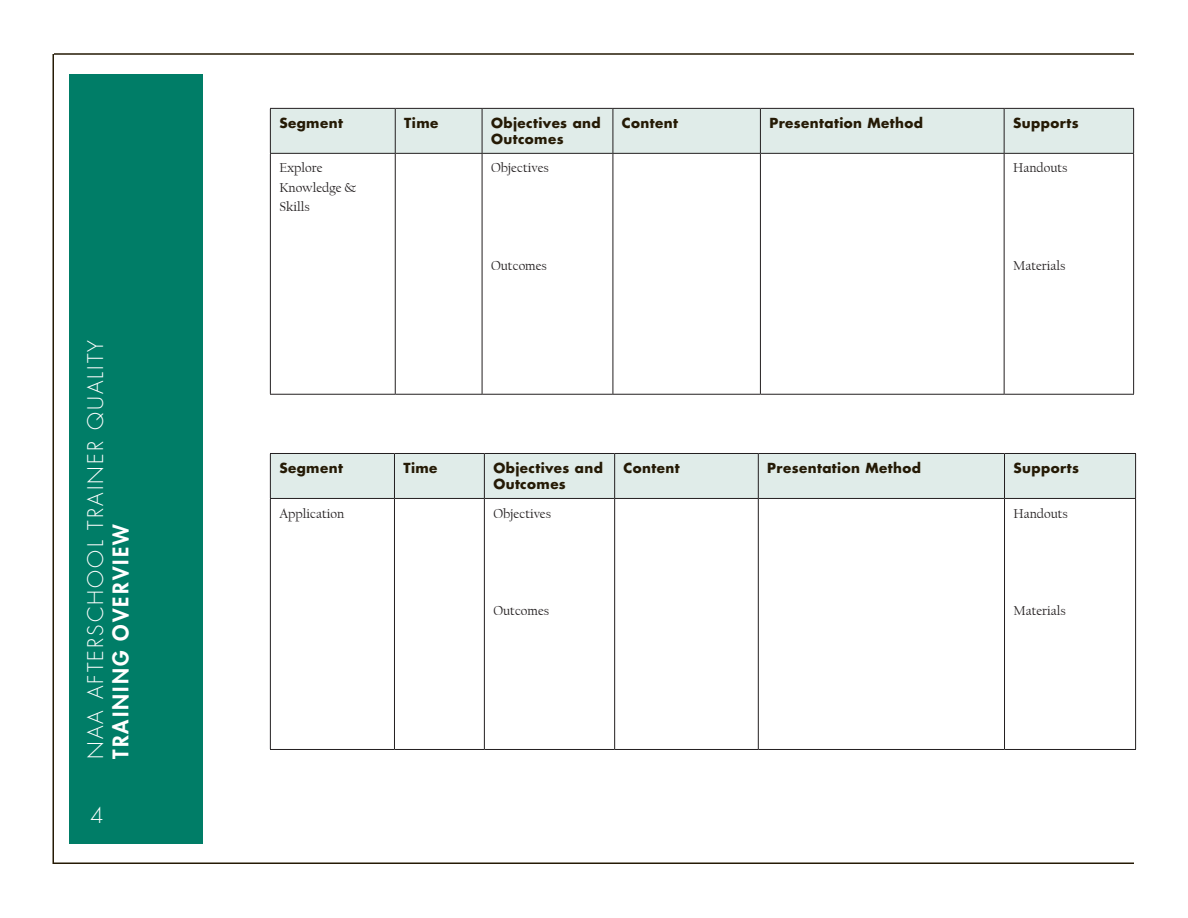
<style>
.page{position:relative;width:1188px;height:918px;background:#fff}
.page>*{position:absolute;margin:0;border:0;box-sizing:border-box;transform-origin:0 0}
.t1{font:300 21px "Futura";letter-spacing:.1em;color:#fff}
.t2{font:800 21px "Futura";letter-spacing:.1em;color:#fff}
.t3{font:700 13.5px/16.2px "Futura";letter-spacing:.03em;color:#251a05}
.t4{font:13.5px/19.5px "Californian FB";color:#231f20}
</style>
<div class="page">
<div style="left:69px;top:74px;width:133px;height:770px;background:#007d67"></div>
<hr style="left:54px;top:53px;width:1080px;height:2px;background:#251a05">
<hr style="left:52px;top:54px;width:2px;height:810px;background:#251a05">
<hr style="left:54px;top:862px;width:1080px;height:2px;background:#251a05">
<div style="left:271px;top:109px;width:862px;height:44px;background:#e0ece9"></div>
<hr style="left:270px;top:108px;width:125px;height:1px;background:#231f20">
<hr style="left:270px;top:109px;width:1px;height:44px;background:#231f20">
<hr style="left:395px;top:108px;width:87px;height:1px;background:#231f20">
<hr style="left:395px;top:109px;width:1px;height:44px;background:#231f20">
<hr style="left:482px;top:108px;width:131px;height:1px;background:#231f20">
<hr style="left:482px;top:109px;width:1px;height:44px;background:#231f20">
<hr style="left:613px;top:108px;width:147px;height:1px;background:#231f20">
<hr style="left:613px;top:109px;width:1px;height:44px;background:#231f20">
<hr style="left:760px;top:108px;width:244px;height:1px;background:#231f20">
<hr style="left:760px;top:109px;width:1px;height:44px;background:#231f20">
<hr style="left:1004px;top:108px;width:130px;height:1px;background:#231f20">
<hr style="left:1004px;top:109px;width:1px;height:44px;background:#231f20">
<hr style="left:1133px;top:109px;width:1px;height:44px;background:#231f20">
<hr style="left:270px;top:153px;width:125px;height:1px;background:#231f20">
<hr style="left:270px;top:154px;width:1px;height:240px;background:#231f20">
<hr style="left:395px;top:153px;width:87px;height:1px;background:#231f20">
<hr style="left:395px;top:154px;width:1px;height:240px;background:#231f20">
<hr style="left:482px;top:153px;width:131px;height:1px;background:#231f20">
<hr style="left:482px;top:154px;width:1px;height:240px;background:#231f20">
<hr style="left:613px;top:153px;width:147px;height:1px;background:#231f20">
<hr style="left:613px;top:154px;width:1px;height:240px;background:#231f20">
<hr style="left:760px;top:153px;width:244px;height:1px;background:#231f20">
<hr style="left:760px;top:154px;width:1px;height:240px;background:#231f20">
<hr style="left:1004px;top:153px;width:130px;height:1px;background:#231f20">
<hr style="left:1004px;top:154px;width:1px;height:240px;background:#231f20">
<hr style="left:1133px;top:154px;width:1px;height:240px;background:#231f20">
<hr style="left:270px;top:394px;width:125px;height:1px;background:#231f20">
<hr style="left:395px;top:394px;width:87px;height:1px;background:#231f20">
<hr style="left:482px;top:394px;width:131px;height:1px;background:#231f20">
<hr style="left:613px;top:394px;width:147px;height:1px;background:#231f20">
<hr style="left:760px;top:394px;width:244px;height:1px;background:#231f20">
<hr style="left:1004px;top:394px;width:130px;height:1px;background:#231f20">
<div style="left:271px;top:454px;width:864px;height:44px;background:#e0ece9"></div>
<hr style="left:270px;top:453px;width:124px;height:1px;background:#231f20">
<hr style="left:270px;top:454px;width:1px;height:44px;background:#231f20">
<hr style="left:394px;top:453px;width:90px;height:1px;background:#231f20">
<hr style="left:394px;top:454px;width:1px;height:44px;background:#231f20">
<hr style="left:484px;top:453px;width:131px;height:1px;background:#231f20">
<hr style="left:484px;top:454px;width:1px;height:44px;background:#231f20">
<hr style="left:615px;top:453px;width:143px;height:1px;background:#231f20">
<hr style="left:614px;top:454px;width:1px;height:44px;background:#231f20">
<hr style="left:758px;top:453px;width:247px;height:1px;background:#231f20">
<hr style="left:758px;top:454px;width:1px;height:44px;background:#231f20">
<hr style="left:1005px;top:453px;width:131px;height:1px;background:#231f20">
<hr style="left:1004px;top:454px;width:1px;height:44px;background:#231f20">
<hr style="left:1135px;top:454px;width:1px;height:44px;background:#231f20">
<hr style="left:270px;top:498px;width:124px;height:1px;background:#231f20">
<hr style="left:270px;top:499px;width:1px;height:250px;background:#231f20">
<hr style="left:394px;top:498px;width:90px;height:1px;background:#231f20">
<hr style="left:394px;top:499px;width:1px;height:250px;background:#231f20">
<hr style="left:484px;top:498px;width:131px;height:1px;background:#231f20">
<hr style="left:484px;top:499px;width:1px;height:250px;background:#231f20">
<hr style="left:615px;top:498px;width:143px;height:1px;background:#231f20">
<hr style="left:614px;top:499px;width:1px;height:250px;background:#231f20">
<hr style="left:758px;top:498px;width:247px;height:1px;background:#231f20">
<hr style="left:758px;top:499px;width:1px;height:250px;background:#231f20">
<hr style="left:1005px;top:498px;width:131px;height:1px;background:#231f20">
<hr style="left:1004px;top:499px;width:1px;height:250px;background:#231f20">
<hr style="left:1135px;top:499px;width:1px;height:250px;background:#231f20">
<hr style="left:270px;top:749px;width:124px;height:1px;background:#231f20">
<hr style="left:394px;top:749px;width:90px;height:1px;background:#231f20">
<hr style="left:484px;top:749px;width:131px;height:1px;background:#231f20">
<hr style="left:615px;top:749px;width:143px;height:1px;background:#231f20">
<hr style="left:758px;top:749px;width:247px;height:1px;background:#231f20">
<hr style="left:1005px;top:749px;width:131px;height:1px;background:#231f20">
<h1 class="t1" style="left:83px;top:759px;width:420px;rotate:-90deg">NAA AFTERSCHOOL TRAINER QUALITY</h1>
<h1 class="t2" style="left:107px;top:759px;width:237px;rotate:-90deg">TRAINING OVERVIEW</h1>
<h1 class="t1" style="left:90px;top:803px;width:15px">4</h1>
<p class="t3" style="left:279px;top:115px;width:65px">Segment</p>
<p class="t3" style="left:404px;top:115px;width:36px">Time</p>
<p class="t3" style="left:491px;top:115px;width:111px">Objectives and<br>Outcomes</p>
<p class="t3" style="left:622px;top:115px;width:58px">Content</p>
<p class="t3" style="left:769px;top:115px;width:155px">Presentation Method</p>
<p class="t3" style="left:1013px;top:115px;width:67px">Supports</p>
<p class="t4" style="left:279px;top:158px;width:78px">Explore<br>Knowledge &amp;<br>Skills</p>
<p class="t4" style="left:491px;top:158px;width:59px">Objectives</p>
<p class="t4" style="left:1013px;top:158px;width:56px">Handouts</p>
<p class="t4" style="left:491px;top:256px;width:57px">Outcomes</p>
<p class="t4" style="left:1013px;top:256px;width:54px">Materials</p>
<p class="t3" style="left:279px;top:460px;width:65px">Segment</p>
<p class="t3" style="left:403px;top:460px;width:36px">Time</p>
<p class="t3" style="left:493px;top:460px;width:111px">Objectives and<br>Outcomes</p>
<p class="t3" style="left:624px;top:460px;width:58px">Content</p>
<p class="t3" style="left:767px;top:460px;width:155px">Presentation Method</p>
<p class="t3" style="left:1014px;top:460px;width:67px">Supports</p>
<p class="t4" style="left:279px;top:504px;width:66px">Application</p>
<p class="t4" style="left:493px;top:504px;width:59px">Objectives</p>
<p class="t4" style="left:1013px;top:504px;width:56px">Handouts</p>
<p class="t4" style="left:493px;top:601px;width:57px">Outcomes</p>
<p class="t4" style="left:1013px;top:601px;width:54px">Materials</p>
</div>
